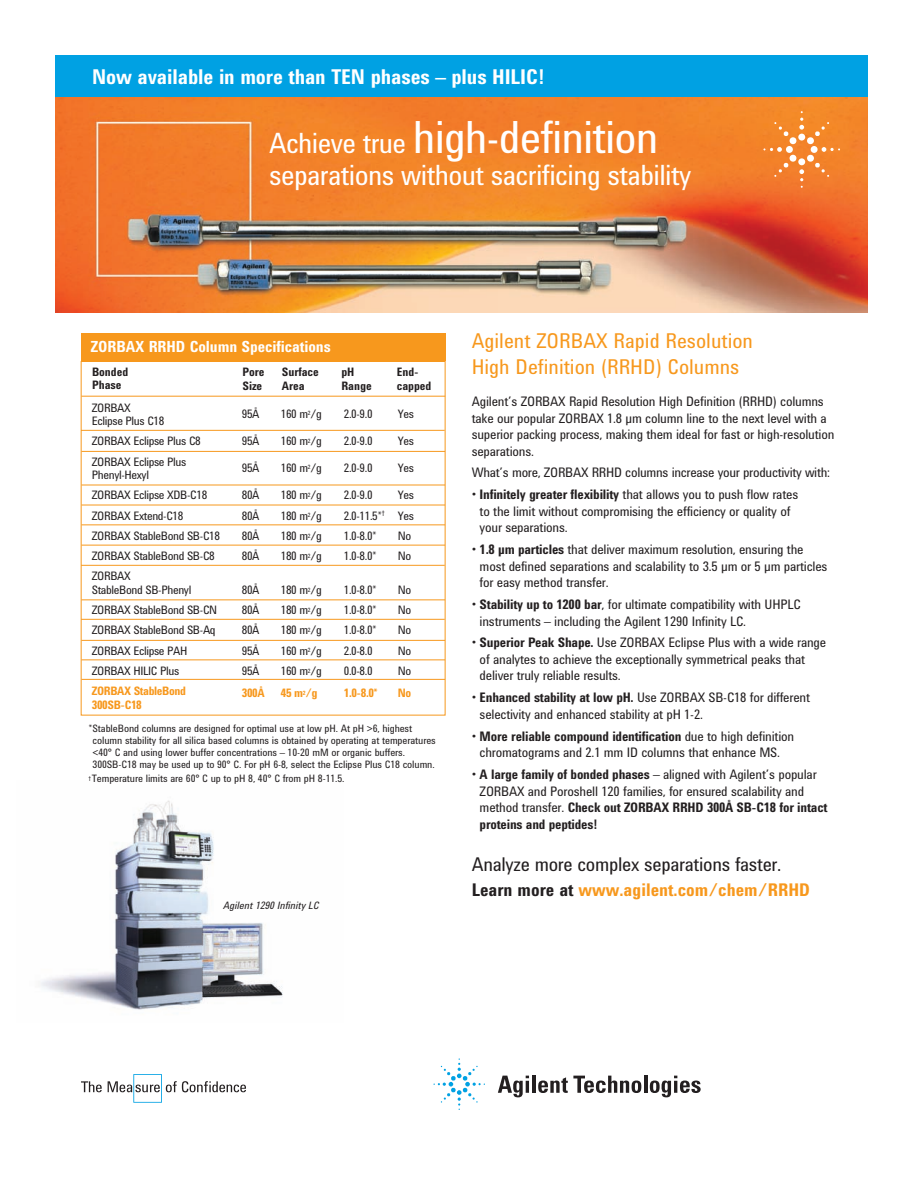
<style>
.page{position:relative;width:918px;height:1188px;background:#fff}
.page>*{position:absolute;margin:0;border:0;box-sizing:border-box;transform-origin:0 0}
.t1{font:45.6px "Agilent Condensed CFF";letter-spacing:-.02em;color:#fff}
.t2{font:28.8px "Agilent Condensed CFF";letter-spacing:-.02em;color:#fff}
.t3{font:21px/25.2px "Agilent Condensed CFF";color:#f7981d}
.t4{font:700 21px "Agilent Condensed CFF";letter-spacing:-.005em;color:#fff}
.t5{font:19.5px "Agilent Condensed CFF";letter-spacing:-.015em;color:#231f20}
.t6{font:700 18px "Agilent Condensed CFF";color:#f7981d}
.t7{font:700 15.75px "Agilent Condensed CFF";letter-spacing:-.005em;color:#fff}
.t8{font:13.5px/16.5px "Agilent Condensed CFF";letter-spacing:-.015em;color:#231f20}
.t9{font:12px/20.2px "Agilent Condensed CFF";letter-spacing:-.03em;color:#231f20}
.t10{font:700 12px/13.5px "Agilent Condensed CFF";letter-spacing:-.005em;color:#231f20}
.t11{font:700 12px/13.5px "Agilent Condensed CFF";letter-spacing:-.03em;color:#f7981d}
.t12{font:10.5px/12px "Agilent Condensed CFF";letter-spacing:-.01em;color:#231f20}
.t13{font:italic 10.5px "Agilent Condensed CFF";color:#231f20}
.s1{font-size:28.8px}
.s2{font-size:6.9px}
.s3{font-weight:700}
.s4{color:#231f20}
</style>
<div class="page">
<img style="left:55px;top:97px;width:812px;height:215px">
<svg style="left:763px;top:111px;width:77px;height:77px;background:#f38d3c"></svg>
<img style="left:41px;top:800px;width:242px;height:210px">
<div style="left:81px;top:334px;width:365px;height:27px;background:#f7981d"></div>
<hr style="left:81px;top:396px;width:364px;height:1px;background:#f7981d">
<hr style="left:81px;top:430px;width:364px;height:1px;background:#f7981d">
<hr style="left:81px;top:451px;width:364px;height:1px;background:#f7981d">
<hr style="left:81px;top:485px;width:364px;height:1px;background:#f7981d">
<hr style="left:81px;top:505px;width:364px;height:1px;background:#f7981d">
<hr style="left:81px;top:525px;width:364px;height:1px;background:#f7981d">
<svg style="left:498px;top:1076px;width:31px;height:21px"></svg>
<hr style="left:532px;top:1076px;width:4px;height:17px;background:#231f20">
<svg style="left:538px;top:1076px;width:103px;height:17px"></svg>
<hr style="left:644px;top:1076px;width:3px;height:17px;background:#231f20">
<svg style="left:650px;top:1076px;width:51px;height:21px"></svg>
<svg style="left:434px;top:1058px;width:51px;height:52px"></svg>
<svg style="left:81px;top:1081px;width:21px;height:11px"></svg>
<svg style="left:108px;top:1074px;width:138px;height:29px"></svg>
<hr style="left:81px;top:545px;width:364px;height:1px;background:#f7981d">
<hr style="left:81px;top:565px;width:364px;height:1px;background:#f7981d">
<hr style="left:81px;top:600px;width:364px;height:1px;background:#f7981d">
<hr style="left:81px;top:619px;width:364px;height:1px;background:#f7981d">
<hr style="left:81px;top:640px;width:364px;height:1px;background:#f7981d">
<div style="left:55px;top:55px;width:812px;height:42px;background:#00a1e3"></div>
<hr style="left:81px;top:660px;width:364px;height:1px;background:#f7981d">
<hr style="left:81px;top:679px;width:364px;height:1px;background:#f7981d">
<h3 class="t4" style="left:92px;top:69px;width:455px">Now available in more than TEN phases – plus HILIC!</h3>
<h1 class="t1" style="left:269px;top:120px;width:391px"><span class="s1">Achieve true</span> high-definition</h1>
<h2 class="t2" style="left:269px;top:164px;width:424px">separations without sacrificing stability</h2>
<p class="t7" style="left:91px;top:341px;width:241px">ZORBAX RRHD Column Specifications</p>
<p class="t10" style="left:92px;top:366px;width:38px">Bonded<br>Phase</p>
<p class="t10" style="left:242px;top:366px;width:24px">Pore<br>Size</p>
<p class="t10" style="left:282px;top:366px;width:39px">Surface<br>Area</p>
<p class="t10" style="left:341px;top:366px;width:32px">pH<br>Range</p>
<p class="t10" style="left:397px;top:366px;width:36px">End&shy;capped</p>
<p class="t9" style="left:92px;top:398px;width:41px">ZORBAX</p>
<p class="t9" style="left:92px;top:412px;width:110px">Eclipse Plus C18<br>ZORBAX Eclipse Plus C8</p>
<p class="t9" style="left:242px;top:405px;width:19px">95Å</p>
<p class="t9" style="left:281px;top:405px;width:42px">160 m<sup>2</sup>/g</p>
<p class="t9" style="left:344px;top:405px;width:30px">2.0-9.0</p>
<p class="t9" style="left:398px;top:405px;width:18px">Yes</p>
<p class="t9" style="left:242px;top:432px;width:19px">95Å</p>
<p class="t9" style="left:281px;top:432px;width:42px">160 m<sup>2</sup>/g</p>
<p class="t9" style="left:344px;top:432px;width:30px">2.0-9.0</p>
<p class="t9" style="left:398px;top:432px;width:18px">Yes</p>
<p class="t9" style="left:92px;top:452px;width:96px">ZORBAX Eclipse Plus</p>
<p class="t9" style="left:242px;top:459px;width:19px">95Å</p>
<p class="t9" style="left:281px;top:459px;width:42px">160 m<sup>2</sup>/g</p>
<p class="t9" style="left:344px;top:459px;width:30px">2.0-9.0</p>
<p class="t9" style="left:398px;top:459px;width:18px">Yes</p>
<p class="t9" style="left:92px;top:466px;width:117px">Phenyl-Hexyl<br>ZORBAX Eclipse XDB-C18</p>
<p class="t9" style="left:242px;top:486px;width:19px">80Å</p>
<p class="t9" style="left:281px;top:486px;width:42px">180 m<sup>2</sup>/g</p>
<p class="t9" style="left:344px;top:486px;width:30px">2.0-9.0</p>
<p class="t9" style="left:398px;top:486px;width:18px">Yes</p>
<p class="t9" style="left:92px;top:506px;width:93px">ZORBAX Extend-C18</p>
<p class="t9" style="left:242px;top:506px;width:19px">80Å</p>
<p class="t9" style="left:281px;top:506px;width:42px">180 m<sup>2</sup>/g</p>
<p class="t9" style="left:344px;top:506px;width:72px">2.0-11.5*<sup>†</sup> Yes</p>
<p class="t9" style="left:92px;top:526px;width:130px">ZORBAX StableBond SB-C18</p>
<p class="t9" style="left:242px;top:526px;width:19px">80Å</p>
<p class="t9" style="left:281px;top:526px;width:42px">180 m<sup>2</sup>/g</p>
<p class="t9" style="left:344px;top:526px;width:35px">1.0-8.0*</p>
<p class="t9" style="left:398px;top:526px;width:15px">No</p>
<p class="t9" style="left:92px;top:547px;width:124px">ZORBAX StableBond SB-C8</p>
<p class="t9" style="left:242px;top:547px;width:19px">80Å</p>
<p class="t9" style="left:281px;top:547px;width:42px">180 m<sup>2</sup>/g</p>
<p class="t9" style="left:344px;top:547px;width:35px">1.0-8.0*</p>
<p class="t9" style="left:398px;top:547px;width:15px">No</p>
<p class="t9" style="left:92px;top:570px;width:101px;line-height:13.5px">ZORBAX<br>StableBond SB-Phenyl</p>
<p class="t9" style="left:242px;top:580px;width:19px">80Å</p>
<p class="t9" style="left:281px;top:580px;width:42px">180 m<sup>2</sup>/g</p>
<p class="t9" style="left:344px;top:580px;width:35px">1.0-8.0*</p>
<p class="t9" style="left:398px;top:580px;width:15px">No</p>
<p class="t9" style="left:92px;top:601px;width:127px">ZORBAX StableBond SB-CN</p>
<p class="t9" style="left:242px;top:601px;width:19px">80Å</p>
<p class="t9" style="left:281px;top:601px;width:42px">180 m<sup>2</sup>/g</p>
<p class="t9" style="left:344px;top:601px;width:35px">1.0-8.0*</p>
<p class="t9" style="left:398px;top:601px;width:15px">No</p>
<p class="t9" style="left:92px;top:621px;width:125px">ZORBAX StableBond SB-Aq</p>
<p class="t9" style="left:242px;top:621px;width:19px">80Å</p>
<p class="t9" style="left:281px;top:621px;width:42px">180 m<sup>2</sup>/g</p>
<p class="t9" style="left:344px;top:621px;width:35px">1.0-8.0*</p>
<p class="t9" style="left:398px;top:621px;width:15px">No</p>
<p class="t9" style="left:92px;top:641px;width:97px">ZORBAX Eclipse PAH</p>
<p class="t9" style="left:242px;top:641px;width:19px">95Å</p>
<p class="t9" style="left:281px;top:641px;width:42px">160 m<sup>2</sup>/g</p>
<p class="t9" style="left:344px;top:641px;width:30px">2.0-8.0</p>
<p class="t9" style="left:398px;top:641px;width:15px">No</p>
<p class="t9" style="left:92px;top:661px;width:89px">ZORBAX HILIC Plus</p>
<p class="t9" style="left:242px;top:661px;width:19px">95Å</p>
<p class="t9" style="left:281px;top:661px;width:42px">160 m<sup>2</sup>/g</p>
<p class="t9" style="left:344px;top:661px;width:30px">0.0-8.0</p>
<p class="t9" style="left:398px;top:661px;width:15px">No</p>
<p class="t11" style="left:92px;top:685px;width:96px">ZORBAX StableBond<br>300SB-C18</p>
<p class="t11" style="left:242px;top:687px;width:24px">300Å</p>
<p class="t11" style="left:281px;top:687px;width:38px">45 m<sup>2</sup>/g</p>
<p class="t11" style="left:344px;top:687px;width:35px">1.0-8.0*</p>
<p class="t11" style="left:398px;top:687px;width:15px">No</p>
<p class="t12" style="left:93px;top:723px;width:345px;text-indent:-4px">* StableBond columns are designed for optimal use at low pH. At pH &gt;6, highest column stability for all silica based columns is obtained by operating at temperatures &lt;40° C and using lower buffer concentrations – 10-20 mM or organic buffers.<br>300SB-C18 may be used up to 90° C. For pH 6-8, select the Eclipse Plus C18 column.</p>
<p class="t12" style="left:89px;top:773px;width:257px"><span class="s2">†</span>Temperature limits are 60° C up to pH 8, 40° C from pH 8-11.5.</p>
<p class="t13" style="left:224px;top:902px;width:97px">Agilent 1290 Infinity LC</p>
<h3 class="t3" style="left:472px;top:330px;width:283px">Agilent ZORBAX Rapid Resolution<br>High Definition (RRHD) Columns</h3>
<p class="t8" style="left:472px;top:394px;width:364px">Agilent’s ZORBAX Rapid Resolution High Definition (RRHD) columns take our popular ZORBAX 1.8 µm column line to the next level with a superior packing process, making them ideal for fast or high-resolution separations.</p>
<p class="t8" style="left:472px;top:466px;width:360px">What’s more, ZORBAX RRHD columns increase your productivity with:</p>
<p class="t8" style="left:480px;top:487px;width:320px;text-indent:-8px">• <span class="s3">Infinitely greater flexibility</span> that allows you to push flow rates to the limit without compromising the efficiency or quality of your separations.</p>
<p class="t8" style="left:480px;top:542px;width:349px;text-indent:-8px">• <span class="s3">1.8 µm particles</span> that deliver maximum resolution, ensuring the most defined separations and scalability to 3.5 µm or 5 µm particles for easy method transfer.</p>
<p class="t8" style="left:480px;top:597px;width:323px;text-indent:-8px">• <span class="s3">Stability up to 1200 bar</span>, for ultimate compatibility with UHPLC instruments – including the Agilent 1290 Infinity LC.</p>
<p class="t8" style="left:480px;top:636px;width:348px;text-indent:-8px">• <span class="s3">Superior Peak Shape.</span> Use ZORBAX Eclipse Plus with a wide range of analytes to achieve the exceptionally symmetrical peaks that deliver truly reliable results.</p>
<p class="t8" style="left:480px;top:690px;width:332px;text-indent:-8px">• <span class="s3">Enhanced stability at low pH.</span> Use ZORBAX SB-C18 for different selectivity and enhanced stability at pH 1-2.</p>
<p class="t8" style="left:472px;top:729px;width:324px;text-align:center">• <span class="s3">More reliable compound identification</span> due to high definition chromatograms and 2.1 mm ID columns that enhance MS.</p>
<p class="t8" style="left:480px;top:767px;width:349px;text-indent:-8px">• <span class="s3">A large family of bonded phases</span> – aligned with Agilent’s popular ZORBAX and Poroshell 120 families, for ensured scalability and method transfer. <span class="s3">Check out ZORBAX RRHD 300Å SB-C18 for intact proteins and peptides!</span></p>
<h3 class="t5" style="left:472px;top:857px;width:311px">Analyze more complex separations faster.</h3>
<h3 class="t6" style="left:472px;top:883px;width:340px"><span class="s4">Learn more at</span> www.agilent.com/chem/RRHD</h3>
</div>
